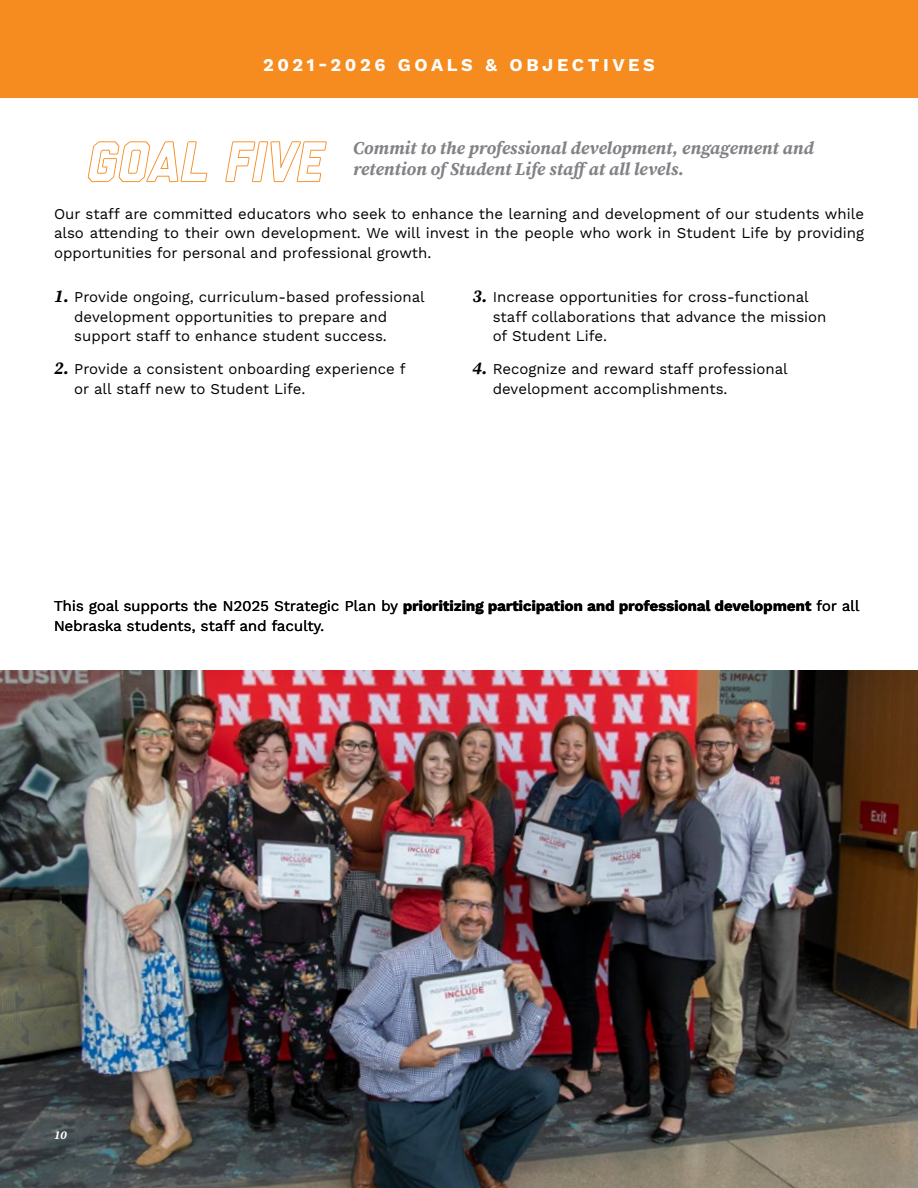
<style>
.page{position:relative;width:918px;height:1188px;background:#fff}
.page>*{position:absolute;margin:0;border:0;box-sizing:border-box;transform-origin:0 0}
.t1{font:italic 800 57px "Liberator Outline";color:#f68b1f}
.t2{font:italic 700 18px "Source Serif 4";color:#808285}
.t3{font:700 18px "Work Sans";letter-spacing:.2em;color:#fff}
.t4{font:15px/19.5px "Work Sans";color:#000}
.t5{font:italic 700 12px "Source Serif 4";color:#fff}
.s1{font-family:"Source Serif 4";font-weight:700;font-style:italic;font-size:18px}
.s2{font-weight:700}
</style>
<div class="page">
<div style="left:0;top:0;width:918px;height:98px;background:#f68b1f"></div>
<img style="left:0;top:670px;width:918px;height:518px">
<p class="t3" style="left:263px;top:52px;width:393px">2021-2026 GOALS &amp; OBJECTIVES</p>
<p class="t2" style="left:353px;top:136px;width:462px">Commit to the professional development, engagement and</p>
<h1 class="t1" style="left:87px;top:130px;width:238px">GOAL FIVE</h1>
<p class="t2" style="left:353px;top:157px;width:333px">retention of Student Life staff at all levels.</p>
<p class="t4" style="left:54px;top:203px;width:812px;text-align:justify">Our staff are committed educators who seek to enhance the learning and development of our students while also attending to their own development. We will invest in the people who work in Student Life by providing opportunities for personal and professional growth.</p>
<p class="t4" style="left:74px;top:287px;width:352px;text-indent:-20px"><span class="s1">1.</span> Provide ongoing, curriculum-based professional development opportunities to prepare and support staff to enhance student success.</p>
<p class="t4" style="left:74px;top:359px;width:333px;text-indent:-20px"><span class="s1">2.</span> Provide a consistent onboarding experience f or all staff new to Student Life.</p>
<p class="t4" style="left:493px;top:287px;width:335px;text-indent:-20px"><span class="s1">3.</span> Increase opportunities for cross-functional staff collaborations that advance the mission of Student Life.</p>
<p class="t4" style="left:493px;top:359px;width:297px;text-indent:-20px"><span class="s1">4.</span> Recognize and reward staff professional development accomplishments.</p>
<p class="t4" style="left:54px;top:596px;width:807px">This goal supports the N2025 Strategic Plan by <span class="s2">prioritizing participation and professional development</span> for all<br>Nebraska students, staff and faculty.</p>
<p class="t5" style="left:54px;top:1127px;width:15px">10</p>
</div>
